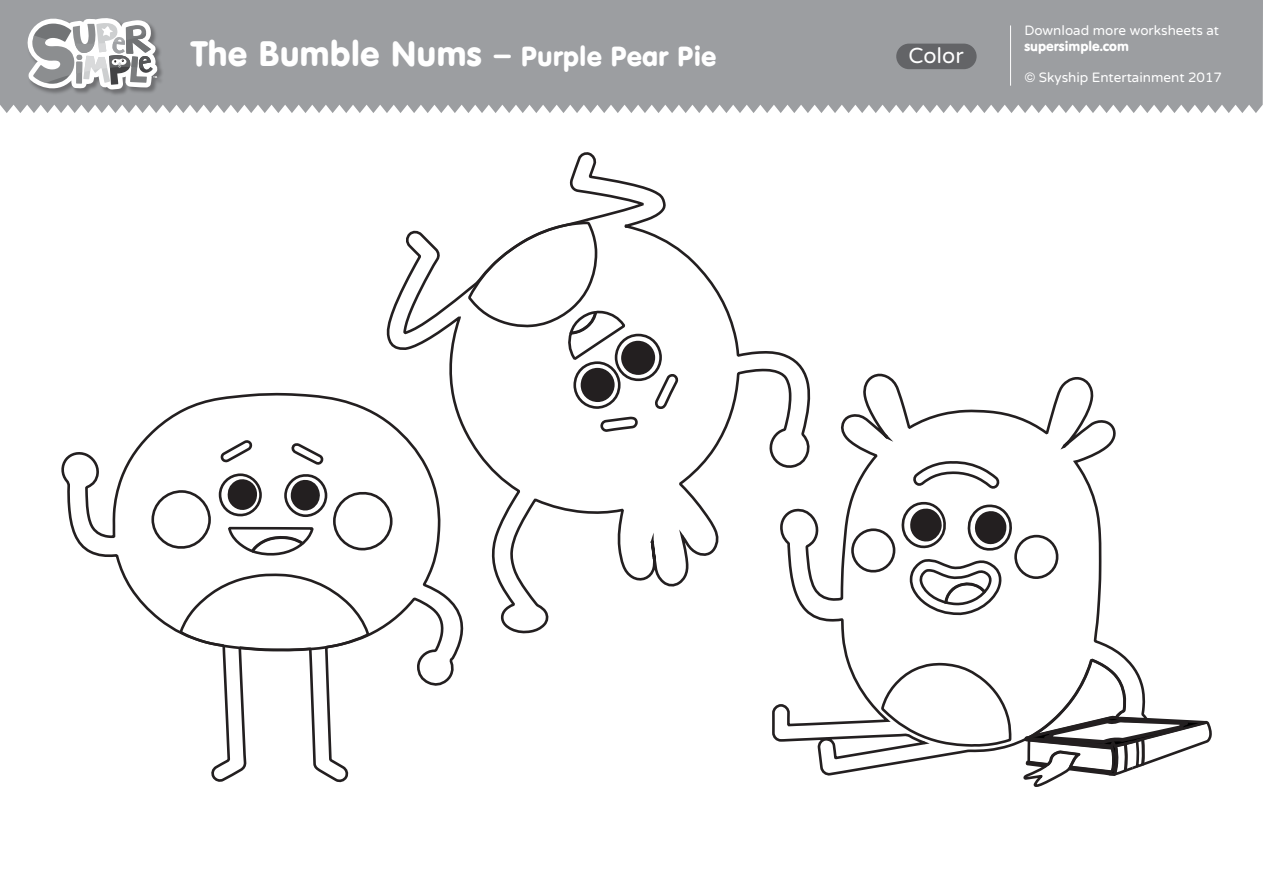
<style>
.page{position:relative;width:1263px;height:893px;background:#fff}
.page>*{position:absolute;margin:0;border:0;box-sizing:border-box;transform-origin:0 0}
.t1{font:34.5px "VAG Rounded TL";color:#fff}
.t2{font:21.6px "Varela Round";color:#fff}
.t3{font:13.5px "Varela Round";color:#fff}
.t4{font:13.5px "Super Simple";color:#fff}
.s1{font-family:"Super Simple"}
.s2{font-size:27px}
</style>
<div class="page">
<svg style="left:386px;top:152px;width:419px;height:482px"></svg>
<div style="left:615px;top:334px;width:47px;height:47px;border:3px solid #231f20;border-radius:50%"></div>
<svg style="left:654px;top:372px;width:25px;height:38px"></svg>
<svg style="left:598px;top:415px;width:42px;height:19px"></svg>
<svg style="left:466px;top:220px;width:165px;height:189px"></svg>
<svg style="left:649px;top:520px;width:9px;height:43px"></svg>
<div style="left:581px;top:368px;width:34px;height:34px;background:#231f20;border-radius:50%"></div>
<div style="left:621px;top:341px;width:34px;height:34px;background:#231f20;border-radius:50%"></div>
<svg style="left:61px;top:391px;width:405px;height:392px"></svg>
<svg style="left:177px;top:572px;width:194px;height:81px"></svg>
<svg style="left:153px;top:437px;width:241px;height:121px"></svg>
<svg style="left:771px;top:371px;width:345px;height:405px"></svg>
<svg style="left:882px;top:432px;width:14px;height:11px"></svg>
<div style="left:851px;top:528px;width:44px;height:45px;border:3px solid #231f20;border-radius:50%"></div>
<svg style="left:910px;top:460px;width:92px;height:32px"></svg>
<svg style="left:1059px;top:440px;width:11px;height:12px"></svg>
<svg style="left:879px;top:501px;width:333px;height:286px"></svg>
<div style="left:0;top:0;width:1263px;height:113px;background:#9c9ea1"></div>
<img style="left:26px;top:16px;width:139px;height:81px">
<svg style="left:12px;top:5px;width:146px;height:91px"></svg>
<hr style="left:1010px;top:25px;width:1px;height:61px;background:#fff">
<div style="left:896px;top:44px;width:81px;height:25px;background:#636467;border-radius:13px"></div>
<h1 class="t1" style="left:191px;top:32px;width:526px">The Bumble Nums <span class="s1">–</span> <span class="s2">Purple Pear Pie</span></h1>
<h2 class="t2" style="left:908px;top:43px;width:57px">Color</h2>
<p class="t3" style="left:1024px;top:23px;width:196px">Download more worksheets at</p>
<p class="t4" style="left:1024px;top:38px;width:106px">supersimple.com</p>
<p class="t3" style="left:1024px;top:69px;width:199px">© Skyship Entertainment 2017</p>
</div>
